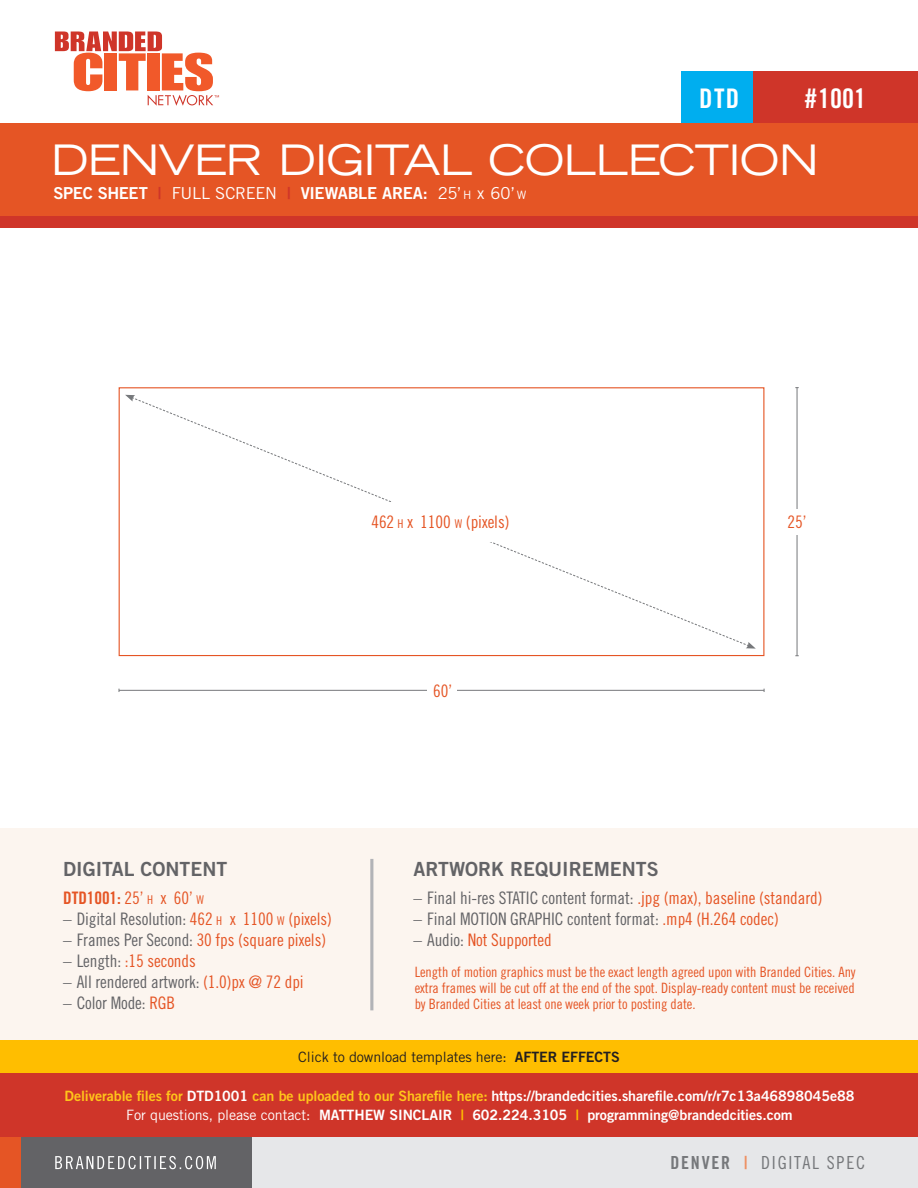
<style>
.page{position:relative;width:918px;height:1188px;background:#fff}
.page>*{position:absolute;margin:0;border:0;box-sizing:border-box;transform-origin:0 0}
.t1{font:expanded 42px "Trade Gothic LT Std";letter-spacing:-.015em;color:#fff}
.t2{font:27px "Trade Gothic LT Std Bd Cn 20";color:#fff}
.t3{font:19.5px "Trade Gothic LT Std Bd 2";color:#636366}
.t4{font:18px "Trade Gothic LT Std Cn 18";letter-spacing:.1em;color:#76787b}
.t5{font:17.25px "Trade Gothic LT Std Cn 18";letter-spacing:-.005em;color:#636366}
.t6{font:17.25px "Trade Gothic LT Std Cn 18";letter-spacing:-.005em;color:#e55525}
.t7{font:17.25px "Trade Gothic LT Std Bd Cn 20";letter-spacing:-.005em;color:#e55525}
.t8{font:16.5px "Trade Gothic LT Std Bd 2";letter-spacing:-.02em;color:#fff}
.t9{font:14.25px "Trade Gothic LT Std Bd 2";letter-spacing:-.005em;color:#fff}
.t10{font:14.25px "Trade Gothic LT Std Cn 18";letter-spacing:-.005em;color:#e55525}
.t11{font:14.25px "Trade Gothic LT Std";letter-spacing:-.005em;color:#231f20}
.s1{color:#cf3529}
.s2{font-family:"Trade Gothic LT Std"}
.s3{font-family:"Trade Gothic LT Std";font-size:11.55px}
.s4{font-size:12.15px}
.s5{font-family:"Trade Gothic LT Std Cn 18"}
.s6{font-family:"Trade Gothic LT Std Cn 18";font-size:12.15px}
.s7{color:#e55525}
.s8{font-size:12.15px;color:#e55525}
.s9{color:#636366}
.s10{font-family:"Trade Gothic LT Std Bd 2"}
.s11{color:#ffc51a}
.s12{color:#ffbe00}
.s13{font-family:"Trade Gothic LT Std Bd Cn 20"}
.s14{font-family:"Trade Gothic LT Std Bd Cn 20";color:#ee8f61}
</style>
<div class="page">
<div style="left:691px;top:71px;width:227px;height:53px;background:#cf3529"></div>
<div style="left:681px;top:71px;width:72px;height:53px;background:#00aeef"></div>
<svg style="left:55px;top:31px;width:164px;height:75px"></svg>
<div style="left:0;top:123px;width:918px;height:94px;background:#e55525"></div>
<div style="left:0;top:217px;width:918px;height:11px;background:#cf3529"></div>
<div style="left:0;top:828px;width:918px;height:213px;background:#fcf5ef"></div>
<div style="left:0;top:1040px;width:918px;height:34px;background:#ffbe00"></div>
<div style="left:1px;top:1074px;width:917px;height:63px;background:#cf3529"></div>
<hr style="left:370px;top:859px;width:3px;height:151px;background:#b2b3b7">
<div style="left:119px;top:387px;width:645px;height:269px;border:1px solid #e55525"></div>
<svg style="left:135px;top:398px;width:611px;height:247px"></svg>
<svg style="left:125px;top:395px;width:10px;height:7px"></svg>
<svg style="left:746px;top:642px;width:10px;height:7px"></svg>
<div style="left:357px;top:502px;width:167px;height:40px;background:#fff"></div>
<hr style="left:119px;top:690px;width:645px;height:1px;background:#76787b">
<div style="left:427px;top:679px;width:29px;height:23px;background:#fff"></div>
<hr style="left:797px;top:388px;width:1px;height:268px;background:#76787b">
<div style="left:784px;top:509px;width:26px;height:26px;background:#fff"></div>
<div style="left:243px;top:1137px;width:675px;height:51px;background:#e6e7e9"></div>
<div style="left:19px;top:1137px;width:233px;height:51px;background:#636366"></div>
<div style="left:0;top:1137px;width:21px;height:51px;background:#e55525"></div>
<svg style="left:55px;top:1156px;width:161px;height:13px"></svg>
<p class="t2" style="left:699px;top:82px;width:42px">DTD</p>
<p class="t2" style="left:805px;top:82px;width:63px">#1001</p>
<p class="t1" style="left:51px;top:132px;width:769px">DENVER DIGITAL COLLECTION</p>
<p class="t8" style="left:53px;top:182px;width:474px">SPEC SHEET <span class="s1">|</span> <span class="s2">FULL SCREEN</span> <span class="s1">|</span> VIEWABLE AREA: <span class="s2">25’</span> <span class="s3">h</span> <span class="s2">x 60’</span> <span class="s3">w</span></p>
<p class="t6" style="left:371px;top:512px;width:140px">462 <span class="s4">H</span> x 1100 <span class="s4">W</span> (pixels)</p>
<p class="t6" style="left:433px;top:681px;width:20px">60’</p>
<p class="t6" style="left:788px;top:512px;width:20px">25’</p>
<p class="t3" style="left:63px;top:857px;width:166px">DIGITAL CONTENT</p>
<p class="t7" style="left:63px;top:888px;width:142px">DTD1001: <span class="s5">25’</span> <span class="s6">H</span> <span class="s5">x 60’</span> <span class="s6">W</span></p>
<p class="t5" style="left:63px;top:909px;width:270px">– Digital Resolution: <span class="s7">462</span> <span class="s8">H</span> <span class="s7">x 1100</span> <span class="s8">W</span> <span class="s7">(pixels)</span></p>
<p class="t6" style="left:63px;top:930px;width:264px"><span class="s9">– Frames Per Second:</span> 30 fps (square pixels)</p>
<p class="t6" style="left:63px;top:951px;width:134px"><span class="s9">– Length:</span> :15 seconds</p>
<p class="t5" style="left:63px;top:972px;width:242px">– All rendered artwork: <span class="s7">(1.0)px @ 72 dpi</span></p>
<p class="t5" style="left:63px;top:993px;width:113px">– Color Mode: <span class="s7">RGB</span></p>
<p class="t3" style="left:414px;top:857px;width:247px">ARTWORK REQUIREMENTS</p>
<p class="t5" style="left:414px;top:888px;width:410px">– Final hi-res STATIC content format: <span class="s7">.jpg (max), baseline (standard)</span></p>
<p class="t5" style="left:414px;top:909px;width:367px">– Final MOTION GRAPHIC content format: <span class="s7">.mp4 (H.264 codec)</span></p>
<p class="t6" style="left:414px;top:930px;width:140px"><span class="s9">– Audio:</span> Not Supported</p>
<p class="t10" style="left:415px;top:964px;width:442px">Length of motion graphics must be the exact length agreed upon with Branded Cities. Any</p>
<p class="t10" style="left:415px;top:980px;width:441px">extra frames will be cut off at the end of the spot. Display-ready content must be received</p>
<p class="t10" style="left:415px;top:995px;width:282px">by Branded Cities at least one week prior to posting date.</p>
<p class="t11" style="left:298px;top:1048px;width:323px">Click to download templates here: <span class="s10">AFTER EFFECTS</span></p>
<p class="t9" style="left:65px;top:1087px;width:791px"><span class="s11">Deliverable files for</span> DTD1001 <span class="s11">can be uploaded to our Sharefile here:</span> https://brandedcities.sharefile.com/r/r7c13a46898045e88</p>
<p class="t9" style="left:126px;top:1106px;width:668px"><span class="s2">For questions, please contact:</span> MATTHEW SINCLAIR <span class="s12">|</span> 602.224.3105 <span class="s12">|</span> programming@brandedcities.com</p>
<p class="t4" style="left:670px;top:1152px;width:196px"><span class="s13">DENVER</span> <span class="s14">|</span> DIGITAL SPEC</p>
</div>
